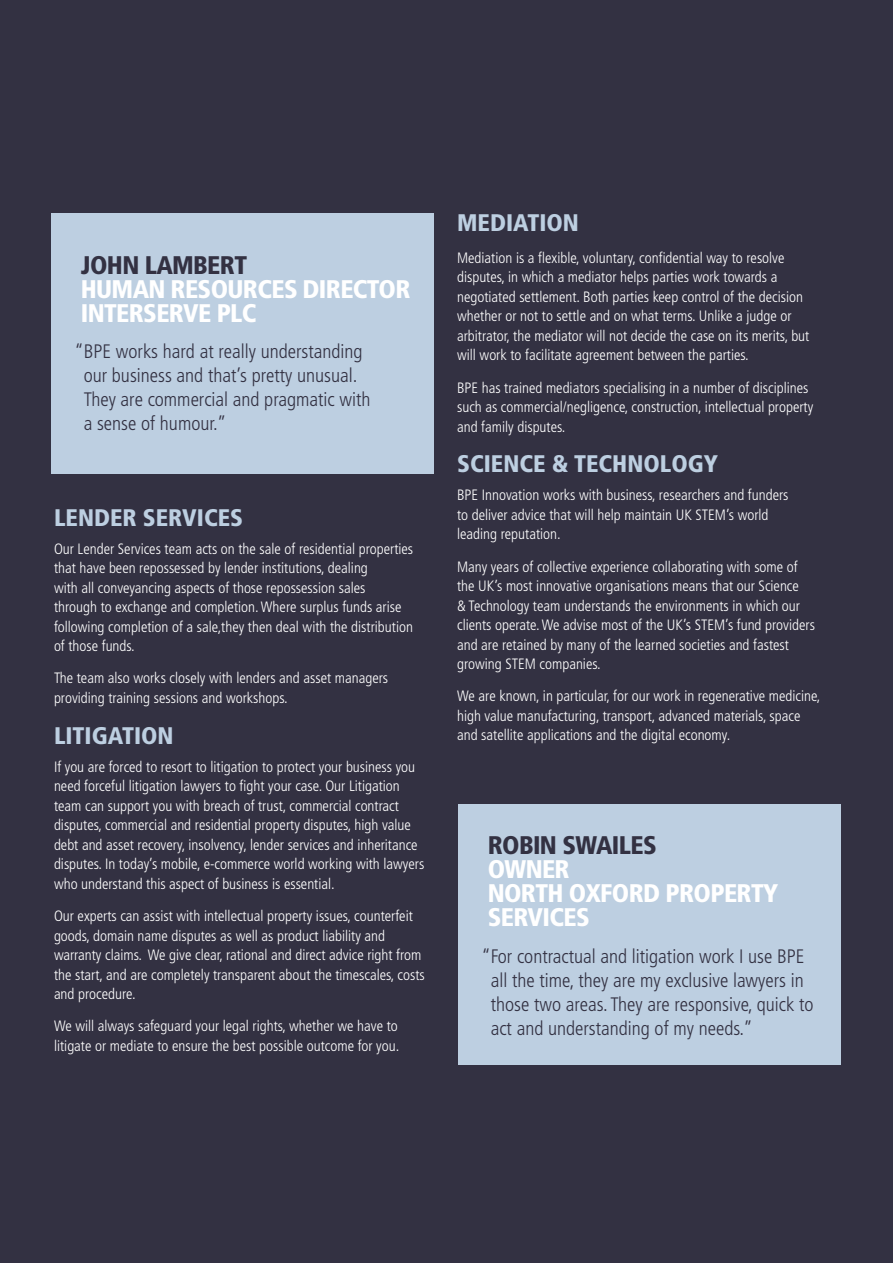
<style>
.page{position:relative;width:893px;height:1263px;background:#333142}
.page>*{position:absolute;margin:0;border:0;box-sizing:border-box;transform-origin:0 0}
.t1{font:900 condensed 25.5px/24px "Frutiger";letter-spacing:-.025em;color:#fff}
.t2{font:900 condensed 25.5px "Frutiger";letter-spacing:-.025em;color:#333142}
.t3{font:900 condensed 24px "Frutiger";color:#bdcfe1}
.t4{font:300 condensed 19.5px/24px "Frutiger";color:#333142}
.t5{font:300 condensed 15px/19.5px "Frutiger";color:#fff}
</style>
<div class="page">
<div style="left:51px;top:213px;width:383px;height:261px;background:#bdcfe1"></div>
<div style="left:458px;top:804px;width:383px;height:261px;background:#bdcfe1"></div>
<h1 class="t2" style="left:81px;top:249px;width:168px">JOHN LAMBERT</h1>
<h1 class="t1" style="left:81px;top:277px;width:331px">HUMAN RESOURCES DIRECTOR<br>INTERSERVE PLC</h1>
<h3 class="t4" style="left:84px;top:340px;width:288px;text-indent:-9px">“BPE works hard at really understanding our business and that’s pretty unusual.<br>They are commercial and pragmatic with a sense of humour.”</h3>
<h2 class="t3" style="left:54px;top:503px;width:191px">LENDER SERVICES</h2>
<p class="t5" style="left:54px;top:539px;width:361px">Our Lender Services team acts on the sale of residential properties that have been repossessed by lender institutions, dealing<br>with all conveyancing aspects of those repossession sales<br>through to exchange and completion. Where surplus funds arise following completion of a sale,they then deal with the distribution of those funds.</p>
<p class="t5" style="left:54px;top:669px;width:336px">The team also works closely with lenders and asset managers providing training sessions and workshops.</p>
<h2 class="t3" style="left:54px;top:721px;width:121px">LITIGATION</h2>
<p class="t5" style="left:54px;top:757px;width:372px">If you are forced to resort to litigation to protect your business you need forceful litigation lawyers to fight your case. Our Litigation team can support you with breach of trust, commercial contract disputes, commercial and residential property disputes, high value debt and asset recovery, insolvency, lender services and inheritance disputes. In today’s mobile, e-commerce world working with lawyers who understand this aspect of business is essential.</p>
<p class="t5" style="left:54px;top:906px;width:372px">Our experts can assist with intellectual property issues, counterfeit goods, domain name disputes as well as product liability and warranty claims. We give clear, rational and direct advice right from the start, and are completely transparent about the timescales, costs and procedure.</p>
<p class="t5" style="left:54px;top:1016px;width:347px">We will always safeguard your legal rights, whether we have to litigate or mediate to ensure the best possible outcome for you.</p>
<h2 class="t3" style="left:457px;top:208px;width:123px">MEDIATION</h2>
<p class="t5" style="left:457px;top:248px;width:354px">Mediation is a flexible, voluntary, confidential way to resolve disputes, in which a mediator helps parties work towards a negotiated settlement. Both parties keep control of the decision whether or not to settle and on what terms. Unlike a judge or arbitrator, the mediator will not decide the case on its merits, but will work to facilitate agreement between the parties.</p>
<p class="t5" style="left:457px;top:378px;width:358px">BPE has trained mediators specialising in a number of disciplines such as commercial/negligence, construction, intellectual property and family disputes.</p>
<h2 class="t3" style="left:457px;top:450px;width:262px">SCIENCE &amp; TECHNOLOGY</h2>
<p class="t5" style="left:457px;top:486px;width:333px">BPE Innovation works with business, researchers and funders to deliver advice that will help maintain UK STEM’s world leading reputation.</p>
<p class="t5" style="left:457px;top:557px;width:359px">Many years of collective experience collaborating with some of the UK’s most innovative organisations means that our Science<br>&amp; Technology team understands the environments in which our clients operate. We advise most of the UK’s STEM’s fund providers and are retained by many of the learned societies and fastest growing STEM companies.</p>
<p class="t5" style="left:457px;top:687px;width:365px">We are known, in particular, for our work in regenerative medicine, high value manufacturing, transport, advanced materials, space and satellite applications and the digital economy.</p>
<h1 class="t2" style="left:488px;top:829px;width:170px">ROBIN SWAILES</h1>
<h1 class="t1" style="left:488px;top:857px;width:292px">OWNER<br>NORTH OXFORD PROPERTY<br>SERVICES</h1>
<h3 class="t4" style="left:491px;top:944px;width:324px;text-indent:-9px">“For contractual and litigation work I use BPE all the time, they are my exclusive lawyers in those two areas. They are responsive, quick to act and understanding of my needs.”</h3>
</div>
